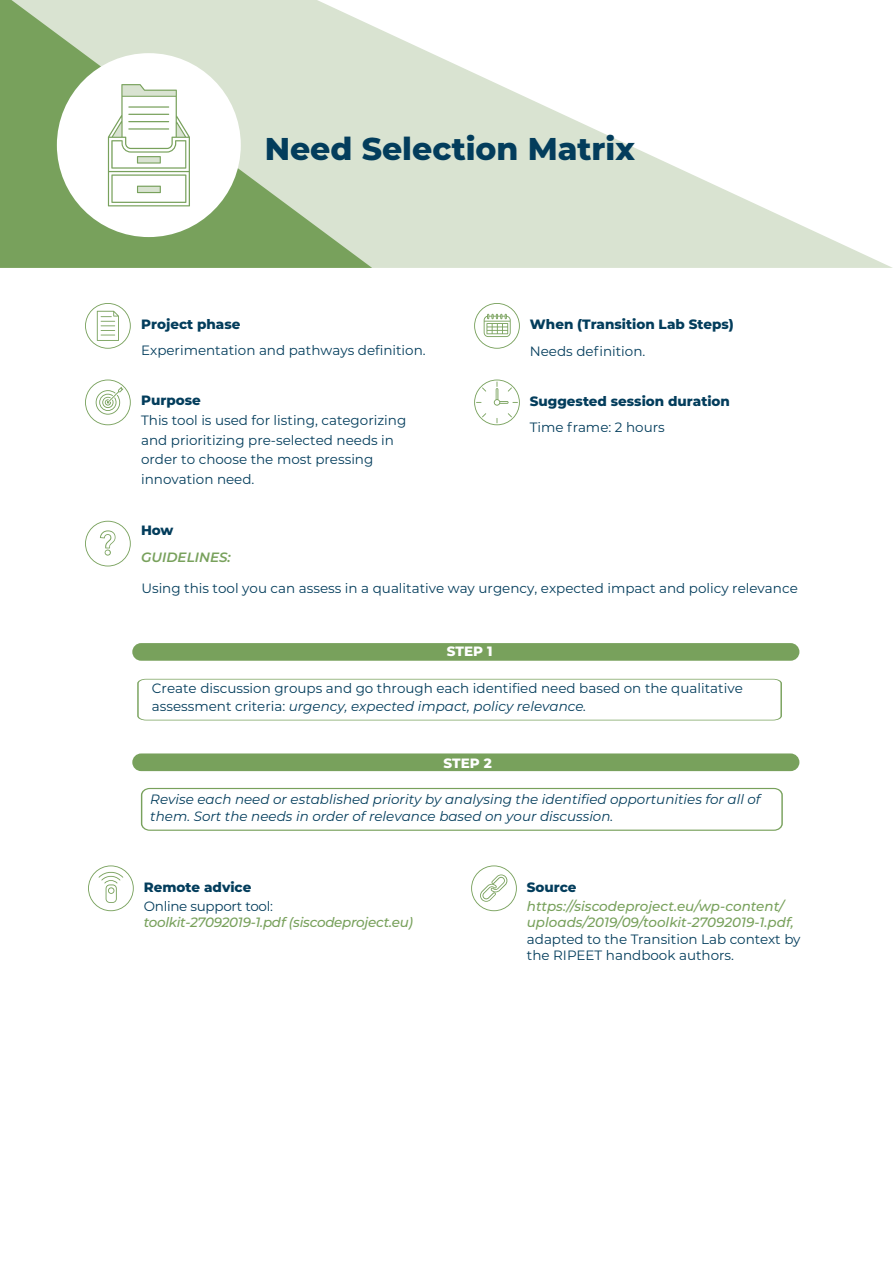
<style>
.page{position:relative;width:893px;height:1263px;background:#fff}
.page>*{position:absolute;margin:0;border:0;box-sizing:border-box;transform-origin:0 0}
.t1{font:800 31.5px "Montserrat";color:#033d5c}
.t2{font:13.5px/19.6px "Montserrat";color:#033d5c}
.t3{font:italic 13.5px/16.5px "Montserrat";color:#033d5c}
.t4{font:italic 500 13.5px/16.5px "Montserrat";letter-spacing:-.005em;color:#78a15c}
.t5{font:800 13.5px "Montserrat";color:#033d5c}
.t6{font:13.5px "Montserrat";letter-spacing:-.02em;color:#033d5c}
.t7{font:italic 600 13.5px "Montserrat";color:#78a15c}
.t8{font:800 13.5px "Montserrat";color:#fff}
.s1{font-style:italic}
</style>
<div class="page">
<svg style="left:372px;top:26px;width:521px;height:242px"></svg>
<svg style="left:0;top:0;width:372px;height:268px;background:#aec69d"></svg>
<svg style="left:474px;top:379px;width:46px;height:46px"></svg>
<svg style="left:85px;top:303px;width:46px;height:46px"></svg>
<svg style="left:85px;top:380px;width:46px;height:45px"></svg>
<svg style="left:474px;top:303px;width:46px;height:46px"></svg>
<svg style="left:85px;top:521px;width:46px;height:45px"></svg>
<div style="left:132px;top:643px;width:667px;height:18px;background:#78a15c;border-radius:9px"></div>
<div style="left:132px;top:753px;width:667px;height:18px;background:#78a15c;border-radius:9px"></div>
<svg style="left:137px;top:678px;width:645px;height:43px"></svg>
<svg style="left:140px;top:787px;width:643px;height:44px"></svg>
<div style="left:57px;top:53px;width:184px;height:184px;background:#fff;border-radius:50%"></div>
<svg style="left:108px;top:84px;width:82px;height:122px"></svg>
<svg style="left:88px;top:865px;width:46px;height:46px"></svg>
<svg style="left:471px;top:865px;width:46px;height:46px"></svg>
<h1 class="t1" style="left:265px;top:126px;width:372px">Need Selection Matrix</h1>
<p class="t5" style="left:141px;top:314px;width:101px">Project phase</p>
<p class="t2" style="left:141px;top:340px;width:286px">Experimentation and pathways definition.</p>
<p class="t5" style="left:141px;top:390px;width:61px">Purpose</p>
<p class="t2" style="left:141px;top:410px;width:267px">This tool is used for listing, categorizing and prioritizing pre-selected needs in order to choose the most pressing innovation need.</p>
<p class="t5" style="left:530px;top:314px;width:205px">When (Transition Lab Steps)</p>
<p class="t2" style="left:530px;top:341px;width:117px">Needs definition.</p>
<p class="t5" style="left:530px;top:391px;width:202px">Suggested session duration</p>
<p class="t2" style="left:530px;top:417px;width:136px">Time frame: 2 hours</p>
<p class="t5" style="left:141px;top:520px;width:34px">How</p>
<p class="t7" style="left:141px;top:547px;width:91px">GUIDELINES:</p>
<p class="t2" style="left:141px;top:578px;width:658px">Using this tool you can assess in a qualitative way urgency, expected impact and policy relevance</p>
<p class="t8" style="left:447px;top:642px;width:47px">STEP 1</p>
<p class="t2" style="left:152px;top:678px;width:592px;line-height:18.5px">Create discussion groups and go through each identified need based on the qualitative assessment criteria: <span class="s1">urgency, expected impact, policy relevance.</span></p>
<p class="t8" style="left:444px;top:753px;width:50px">STEP 2</p>
<p class="t3" style="left:150px;top:791px;width:612px">Revise each need or established priority by analysing the identified opportunities for all of them. Sort the needs in order of relevance based on your discussion.</p>
<p class="t5" style="left:144px;top:877px;width:109px">Remote advice</p>
<p class="t5" style="left:527px;top:877px;width:51px">Source</p>
<p class="t6" style="left:144px;top:897px;width:131px">Online support tool:</p>
<p class="t4" style="left:144px;top:914px;width:271px">toolkit-27092019-1.pdf (siscodeproject.eu)</p>
<p class="t4" style="left:527px;top:897px;width:268px">https://siscodeproject.eu/wp-content/ uploads/2019/09/toolkit-27092019-1.pdf,</p>
<p class="t2" style="left:527px;top:930px;width:275px;line-height:16.5px">adapted to the Transition Lab context by the RIPEET handbook authors.</p>
</div>
